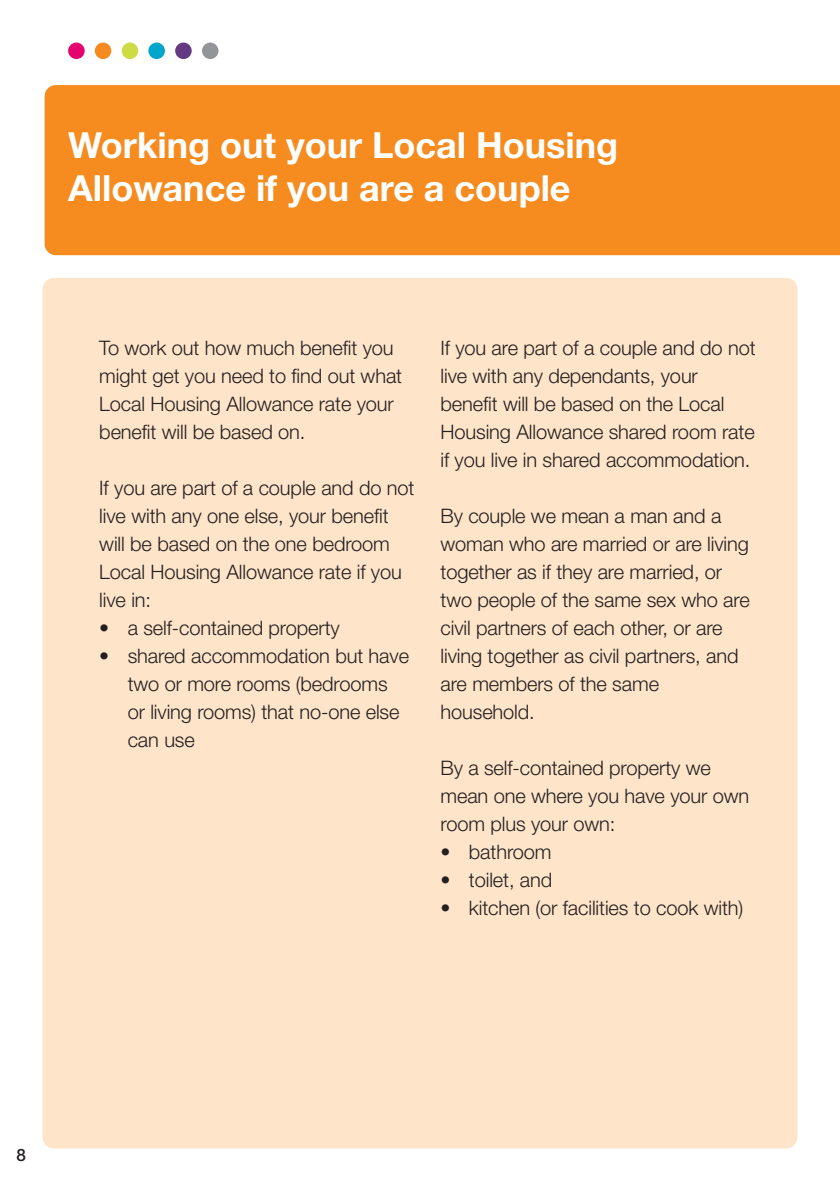
<style>
.page{position:relative;width:840px;height:1191px;background:#fff}
.page>*{position:absolute;margin:0;border:0;box-sizing:border-box;transform-origin:0 0}
.t1{font:700 36px/43.2px "Helvetica Neue";color:#fff}
.t2{font:300 20px/28px "Helvetica Neue";letter-spacing:-.005em;color:#231f20}
.t3{font:500 17px "Helvetica Neue";color:#231f20}
</style>
<div class="page">
<div style="left:43px;top:278px;width:754px;height:870px;background:#fee4c9;border-radius:11px"></div>
<div style="left:45px;top:85px;width:794px;height:170px;background:#f68b1f"></div>
<div style="left:68px;top:43px;width:17px;height:16px;background:#e4036f;border-radius:50%"></div>
<div style="left:95px;top:43px;width:16px;height:16px;background:#f68b1f;border-radius:50%"></div>
<div style="left:122px;top:43px;width:16px;height:16px;background:#cddc44;border-radius:50%"></div>
<div style="left:148px;top:43px;width:17px;height:16px;background:#00a5cc;border-radius:50%"></div>
<div style="left:175px;top:43px;width:16px;height:16px;background:#633a81;border-radius:50%"></div>
<div style="left:202px;top:43px;width:16px;height:16px;background:#939598;border-radius:50%"></div>
<h1 class="t1" style="left:68px;top:127px;width:551px">Working out your Local Housing<br>Allowance if you are a couple</h1>
<p class="t2" style="left:99px;top:335px;width:304px">To work out how much benefit you might get you need to find out what<br>Local Housing Allowance rate your benefit will be based on.</p>
<p class="t2" style="left:99px;top:475px;width:316px">If you are part of a couple and do not live with any one else, your benefit will be based on the one bedroom<br>Local Housing Allowance rate if you live in:</p>
<p class="t2" style="left:99px;top:615px;width:242px">• a self-contained property</p>
<p class="t2" style="left:128px;top:643px;width:283px;text-indent:-28px">• shared accommodation but have two or more rooms (bedrooms or living rooms) that no-one else can use</p>
<p class="t2" style="left:440px;top:335px;width:316px">If you are part of a couple and do not live with any dependants, your benefit will be based on the Local Housing Allowance shared room rate if you live in shared accommodation.</p>
<p class="t2" style="left:440px;top:503px;width:310px">By couple we mean a man and a woman who are married or are living together as if they are married, or two people of the same sex who are civil partners of each other, or are living together as civil partners, and are members of the same household.</p>
<p class="t2" style="left:440px;top:755px;width:310px">By a self-contained property we mean one where you have your own room plus your own:</p>
<p class="t2" style="left:440px;top:839px;width:112px">• bathroom</p>
<p class="t2" style="left:440px;top:867px;width:113px">• toilet, and</p>
<p class="t2" style="left:440px;top:895px;width:304px">• kitchen (or facilities to cook with)</p>
<p class="t3" style="left:17px;top:1148px;width:11px">8</p>
</div>
